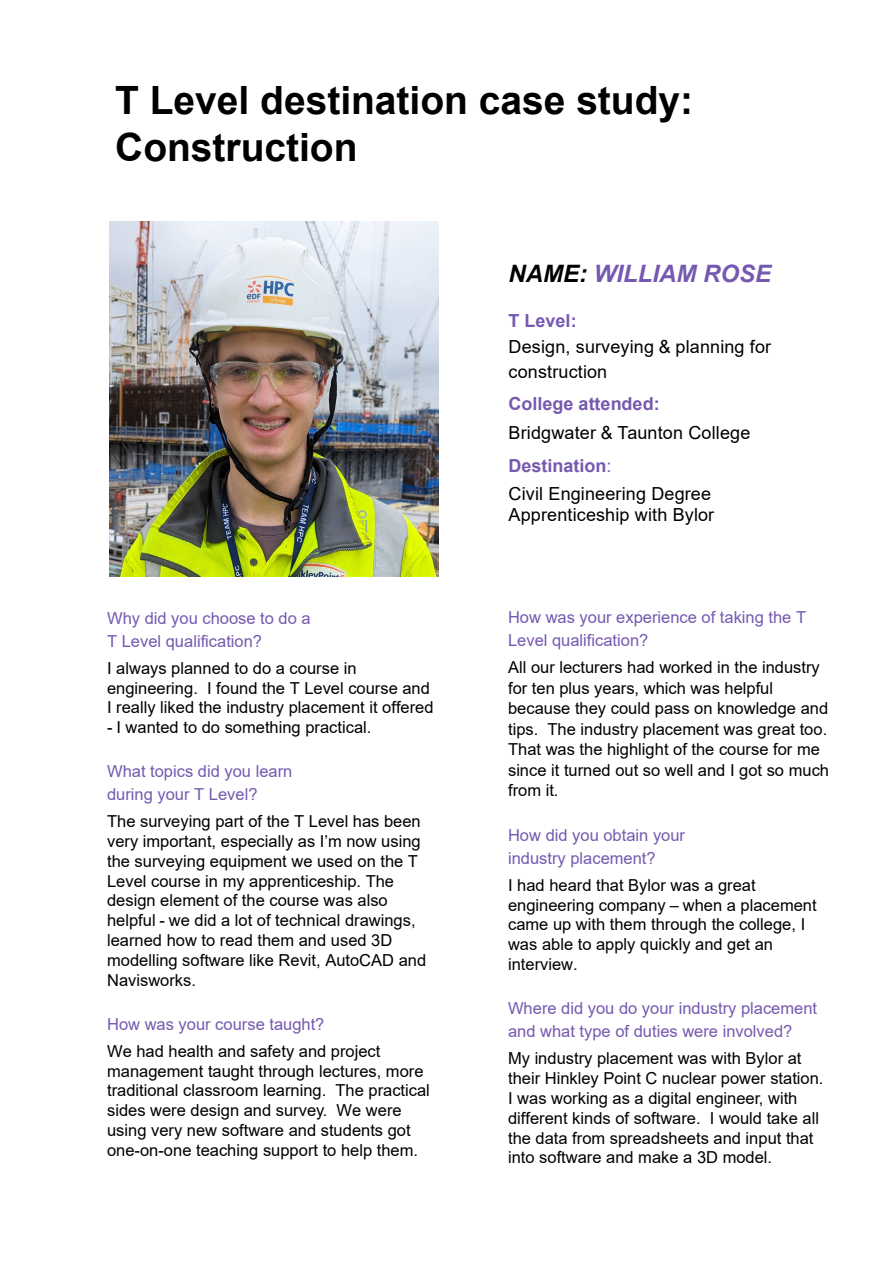
<style>
.page{position:relative;width:893px;height:1263px;background:#fff}
.page>*{position:absolute;margin:0;border:0;box-sizing:border-box;transform-origin:0 0}
.t1{font:700 39px/46.8px "Arial";color:#000}
.t2{font:italic 700 24px "Arial";color:#7559b0}
.t3{font:18px/25.2px "Arial";letter-spacing:.01em;color:#000}
.t4{font:16.5px/19.8px "Arial";color:#000}
.t5{font:16.5px/23.1px "Arial";color:#7559b0}
.s1{color:#7559b0}
.s2{color:#000}
.s3{font-weight:700;color:#7559b0}
</style>
<div class="page">
<img style="left:109px;top:222px;width:330px;height:354px">
<h1 class="t1" style="left:115px;top:77px;width:579px">T Level destination case study:<br>Construction</h1>
<p class="t5" style="left:107px;top:607px;width:205px">Why did you choose to do a<br>T Level qualification?</p>
<p class="t4" style="left:107px;top:658px;width:328px">I always planned to do a course in engineering. I found the T Level course and<br>I really liked the industry placement it offered</p>
<p class="t4" style="left:107px;top:717px;width:266px">- I wanted to do something practical.</p>
<p class="t5" style="left:107px;top:760px;width:187px">What topics did you learn during your T Level?</p>
<p class="t4" style="left:107px;top:811px;width:321px">The surveying part of the T Level has been very important, especially as I’m now using the surveying equipment we used on the T Level course in my apprenticeship. The design element of the course was also helpful - we did a lot of technical drawings, learned how to read them and used 3D modelling software like Revit, AutoCAD and Navisworks.</p>
<p class="t4" style="left:107px;top:1010px;width:275px;line-height:27px"><span class="s1">How was your course taught?<br></span>We had health and safety and project</p>
<p class="t4" style="left:107px;top:1061px;width:324px">management taught through lectures, more traditional classroom learning. The practical sides were design and survey. We were using very new software and students got one-on-one teaching support to help them.</p>
<p class="t2" style="left:509px;top:257px;width:264px"><span class="s2">NAME:</span> WILLIAM ROSE</p>
<p class="t3" style="left:509px;top:308px;width:264px"><span class="s3">T Level:<br></span>Design, surveying &amp; planning for construction</p>
<p class="t3" style="left:509px;top:389px;width:243px;line-height:28.8px"><span class="s3">College attended:<br></span>Bridgwater &amp; Taunton College</p>
<p class="t3" style="left:509px;top:451px;width:204px;line-height:28.3px"><span class="s3">Destination</span><span class="s1">:<br></span>Civil Engineering Degree</p>
<p class="t3" style="left:509px;top:502px;width:207px">Apprenticeship with Bylor</p>
<p class="t5" style="left:508px;top:606px;width:300px">How was your experience of taking the T<br>Level qualification?</p>
<p class="t4" style="left:508px;top:657px;width:322px;line-height:20.4px">All our lecturers had worked in the industry for ten plus years, which was helpful because they could pass on knowledge and tips. The industry placement was great too.<br>That was the highlight of the course for me since it turned out so well and I got so much from it.</p>
<p class="t5" style="left:508px;top:823px;width:178px">How did you obtain your industry placement?</p>
<p class="t4" style="left:508px;top:875px;width:310px">I had heard that Bylor was a great engineering company – when a placement came up with them through the college, I was able to apply quickly and get an interview.</p>
<p class="t5" style="left:508px;top:997px;width:311px">Where did you do your industry placement and what type of duties were involved?</p>
<p class="t4" style="left:508px;top:1048px;width:317px">My industry placement was with Bylor at their Hinkley Point C nuclear power station.<br>I was working as a digital engineer, with different kinds of software. I would take all the data from spreadsheets and input that into software and make a 3D model.</p>
</div>
